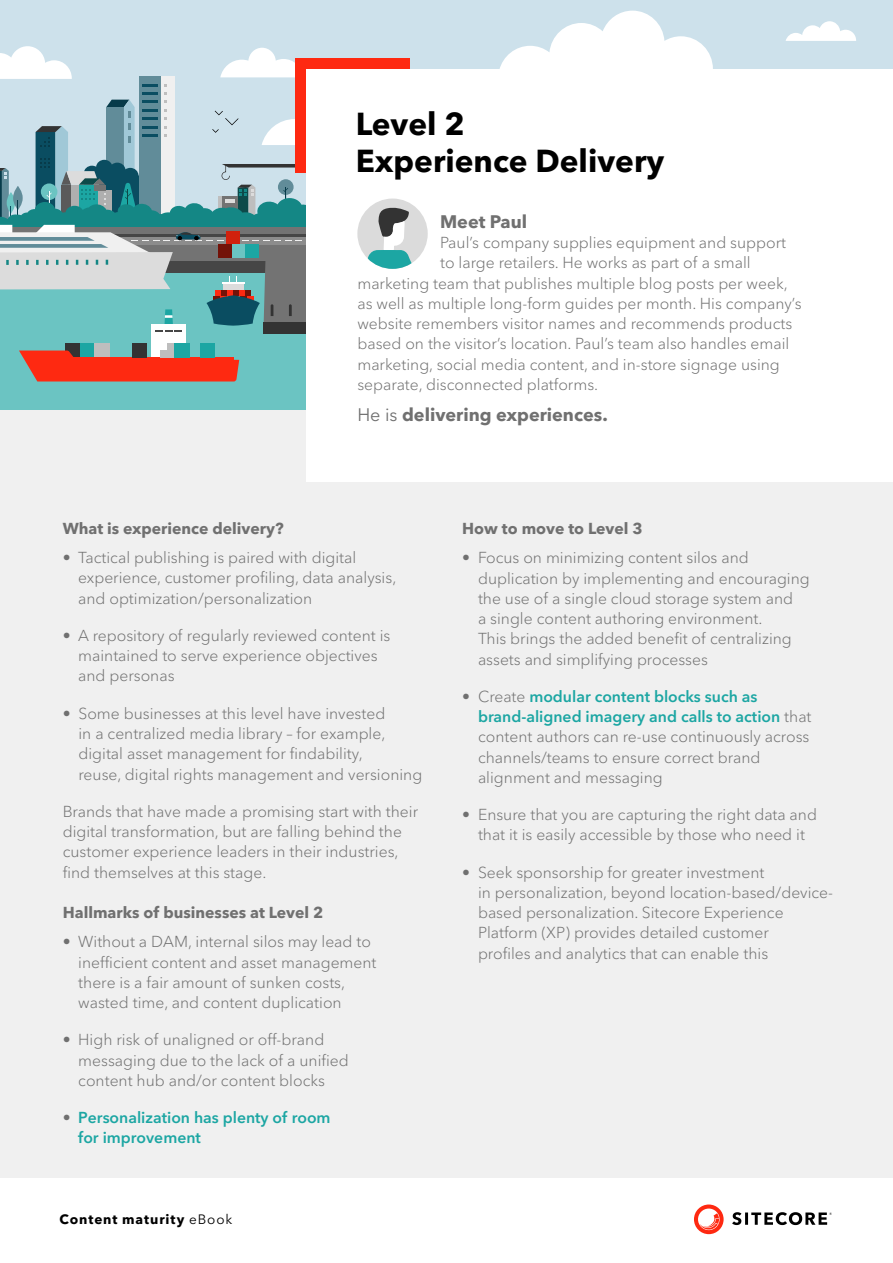
<style>
.page{position:relative;width:893px;height:1263px;background:#fff}
.page>*{position:absolute;margin:0;border:0;box-sizing:border-box;transform-origin:0 0}
.t1{font:700 31.5px/37.5px "Avenir Next LT Pro";color:#000}
.t2{font:700 18px "Avenir Next LT Pro";color:#707070}
.t3{font:300 15.75px/20.2px "Avenir Next LT Pro";color:#707070}
.t4{font:700 15.75px "Avenir Next LT Pro";color:#707070}
.t5{font:600 15.75px/20.2px "Avenir Next LT Pro";color:#1ca6a3}
.t6{font:700 13.5px "Avenir Next LT Pro";letter-spacing:.065em;color:#000}
.s1{font-weight:400}
.s2{font-weight:300;color:#707070}
.s3{font-weight:600;color:#1ca6a3}
</style>
<div class="page">
<div style="left:0;top:409px;width:893px;height:769px;background:#f0f0f0"></div>
<div style="left:0;top:0;width:893px;height:409px;background:#cde1eb"></div>
<div style="left:0;top:264px;width:524px;height:145px;background:#6bc4c2"></div>
<div style="left:306px;top:69px;width:587px;height:413px;background:#fff"></div>
<svg style="left:694px;top:1204px;width:30px;height:30px"></svg>
<svg style="left:732px;top:1212px;width:100px;height:13px"></svg>
<svg style="left:786px;top:21px;width:70px;height:20px"></svg>
<svg style="left:0;top:11px;width:713px;height:370px"></svg>
<h1 class="t1" style="left:356px;top:105px;width:310px">Level 2<br>Experience Delivery</h1>
<p class="t2" style="left:440px;top:210px;width:89px">Meet Paul</p>
<p class="t3" style="left:440px;top:232px;width:347px">Paul’s company supplies equipment and support</p>
<p class="t3" style="left:440px;top:253px;width:312px">to large retailers. He works as part of a small</p>
<p class="t3" style="left:357px;top:273px;width:432px">marketing team that publishes multiple blog posts per week,</p>
<p class="t3" style="left:357px;top:293px;width:446px">as well as multiple long-form guides per month. His company’s</p>
<p class="t3" style="left:357px;top:313px;width:436px">website remembers visitor names and recommends products</p>
<p class="t3" style="left:357px;top:334px;width:433px">based on the visitor’s location. Paul’s team also handles email</p>
<p class="t3" style="left:357px;top:354px;width:424px">marketing, social media content, and in-store signage using</p>
<p class="t3" style="left:357px;top:374px;width:242px">separate, disconnected platforms.</p>
<p class="t2" style="left:357px;top:403px;width:252px"><span class="s1">He is</span> delivering experiences.</p>
<p class="t4" style="left:63px;top:519px;width:223px">What is experience delivery?</p>
<p class="t3" style="left:78px;top:548px;width:320px;text-indent:-15px">• Tactical publishing is paired with digital experience, customer profiling, data analysis, and optimization/personalization</p>
<p class="t3" style="left:78px;top:625px;width:314px;text-indent:-15px">• A repository of regularly reviewed content is maintained to serve experience objectives and personas</p>
<p class="t3" style="left:78px;top:703px;width:345px;text-indent:-16px">• Some businesses at this level have invested<br>in a centralized media library – for example, digital asset management for findability,<br>reuse, digital rights management and versioning</p>
<p class="t3" style="left:63px;top:801px;width:357px">Brands that have made a promising start with their digital transformation, but are falling behind the customer experience leaders in their industries, find themselves at this stage.</p>
<p class="t4" style="left:63px;top:903px;width:262px">Hallmarks of businesses at Level 2</p>
<p class="t3" style="left:78px;top:932px;width:300px;text-indent:-16px">• Without a DAM, internal silos may lead to inefficient content and asset management there is a fair amount of sunken costs, wasted time, and content duplication</p>
<p class="t3" style="left:78px;top:1030px;width:272px;text-indent:-16px">• High risk of unaligned or off-brand messaging due to the lack of a unified content hub and/or content blocks</p>
<p class="t5" style="left:78px;top:1107px;width:254px;text-indent:-16px"><span class="s2">•</span> Personalization has plenty of room for improvement</p>
<p class="t6" style="left:60px;top:1211px;width:174px">Content maturity <span class="s1">eBook</span></p>
<p class="t4" style="left:462px;top:519px;width:182px">How to move to Level 3</p>
<p class="t3" style="left:478px;top:548px;width:333px;text-indent:-16px">• Focus on minimizing content silos and duplication by implementing and encouraging the use of a single cloud storage system and<br>a single content authoring environment.<br>This brings the added benefit of centralizing assets and simplifying processes</p>
<p class="t3" style="left:478px;top:686px;width:335px;text-indent:-16px">• Create <span class="s3">modular content blocks such as brand-aligned imagery and calls to action</span> that content authors can re-use continuously across channels/teams to ensure correct brand alignment and messaging</p>
<p class="t3" style="left:462px;top:804px;width:356px;text-align:center">• Ensure that you are capturing the right data and that it is easily accessible by those who need it</p>
<p class="t3" style="left:478px;top:862px;width:357px;text-indent:-16px">• Seek sponsorship for greater investment<br>in personalization, beyond location-based/device&shy;based personalization. Sitecore Experience Platform (XP) provides detailed customer<br>profiles and analytics that can enable this</p>
</div>
